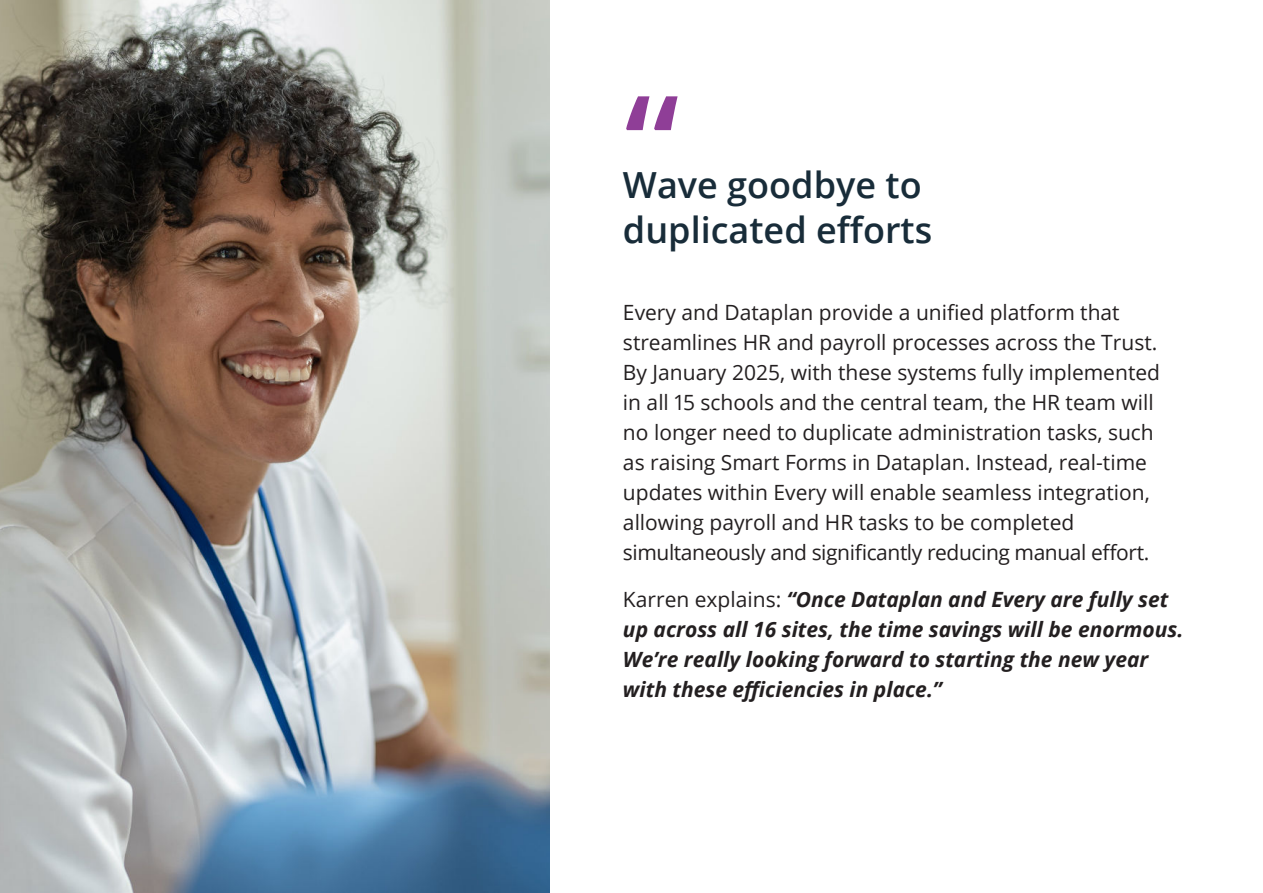
<style>
.page{position:relative;width:1263px;height:893px;background:#fff}
.page>*{position:absolute;margin:0;border:0;box-sizing:border-box;transform-origin:0 0}
.t1{font:600 138px "Open Sans";color:#8f3e97}
.t2{font:600 36px/45px "Open Sans";color:#182c39}
.t3{font:21px/30px "Open Sans";color:#231f20}
.t4{font:italic 700 21px/30px "Open Sans";color:#231f20}
.s1{font-weight:400;font-style:normal}
</style>
<div class="page">
<img style="left:0;top:0;width:550px;height:893px">
<h1 class="t1" style="left:624px;top:89px;width:56px">“</h1>
<h2 class="t2" style="left:623px;top:166px;width:311px">Wave goodbye to duplicated efforts</h2>
<p class="t3" style="left:623px;top:296px;width:539px">Every and Dataplan provide a unified platform that streamlines HR and payroll processes across the Trust.<br>By January 2025, with these systems fully implemented in all 15 schools and the central team, the HR team will no longer need to duplicate administration tasks, such as raising Smart Forms in Dataplan. Instead, real-time updates within Every will enable seamless integration, allowing payroll and HR tasks to be completed simultaneously and significantly reducing manual effort.</p>
<p class="t4" style="left:623px;top:586px;width:562px"><span class="s1">Karren explains:</span> “Once Dataplan and Every are fully set up across all 16 sites, the time savings will be enormous.<br>We’re really looking forward to starting the new year with these efficiencies in place.”</p>
</div>
